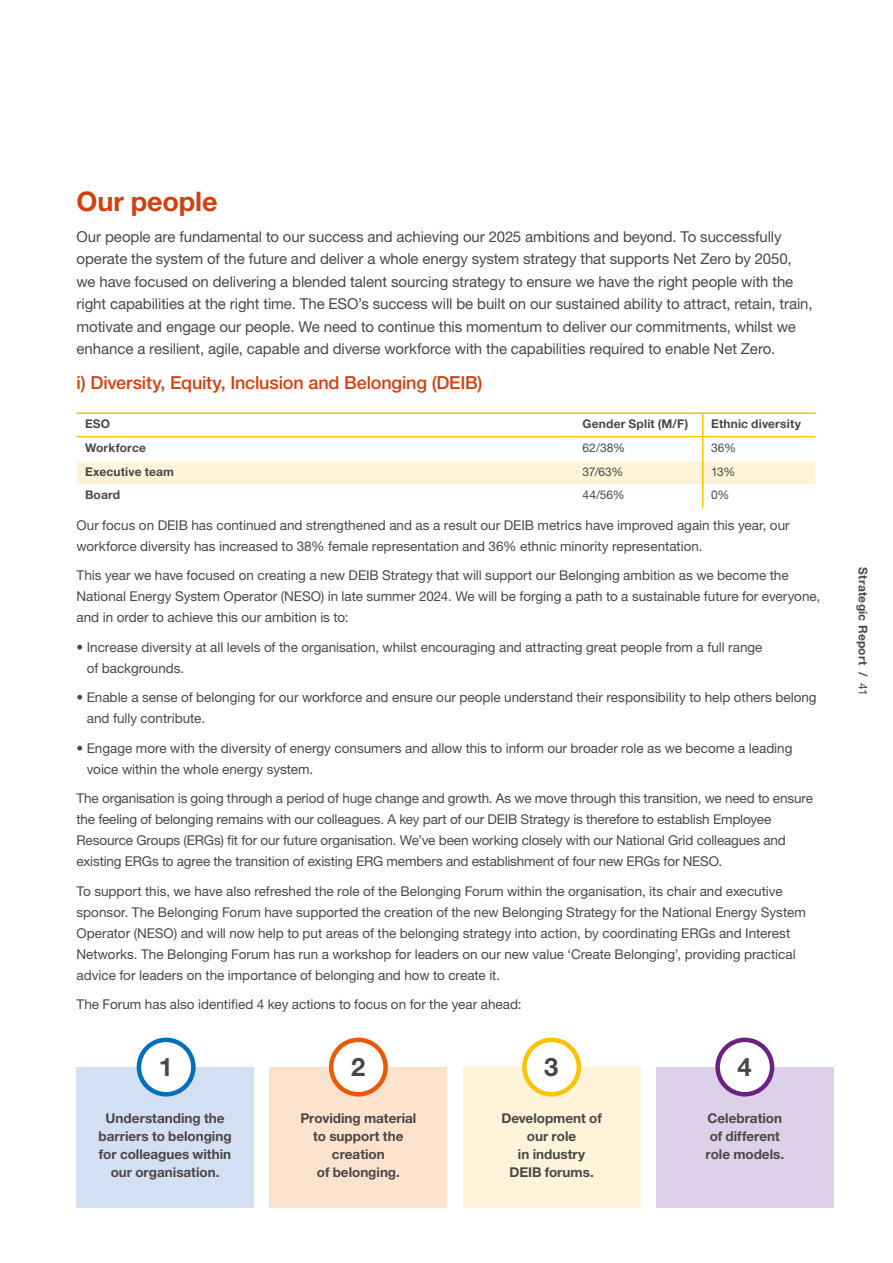
<style>
.page{position:relative;width:893px;height:1263px;background:#fff}
.page>*{position:absolute;margin:0;border:0;box-sizing:border-box;transform-origin:0 0}
.t1{font:700 27px "Helvetica Neue LT Pro";letter-spacing:-.005em;color:#d63f0c}
.t2{font:700 25.5px "Helvetica Neue LT Pro";color:#4b4747}
.t3{font:500 18px "Helvetica Neue LT Pro";letter-spacing:-.01em;color:#d63f0c}
.t4{font:15px/22.5px "Helvetica Neue LT Pro";letter-spacing:-.005em;color:#4b4747}
.t5{font:13.5px/21px "Helvetica Neue LT Pro";color:#4b4747}
.t6{font:700 13.5px/18px "Helvetica Neue LT Pro";color:#4b4747;text-align:center}
.t7{font:700 12px "Helvetica Neue LT Pro";letter-spacing:.015em;color:#4b4747}
.t8{font:12px "Helvetica Neue LT Pro";color:#4b4747}
.s1{font-weight:400}
</style>
<div class="page">
<div style="left:77px;top:1067px;width:177px;height:141px;background:#d3dff3"></div>
<div style="left:270px;top:1067px;width:177px;height:141px;background:#fde2ce"></div>
<div style="left:463px;top:1067px;width:177px;height:141px;background:#fff3d9"></div>
<div style="left:656px;top:1067px;width:177px;height:141px;background:#ddd1e9"></div>
<div style="left:139px;top:1040px;width:54px;height:54px;background:#fff;border-radius:50%"></div>
<div style="left:137px;top:1037px;width:59px;height:59px;border:4px solid #0070ba;border-radius:50%"></div>
<div style="left:331px;top:1040px;width:55px;height:54px;background:#fff;border-radius:50%"></div>
<div style="left:329px;top:1037px;width:59px;height:59px;border:4px solid #ea5a06;border-radius:50%"></div>
<div style="left:524px;top:1040px;width:55px;height:54px;background:#fff;border-radius:50%"></div>
<div style="left:522px;top:1037px;width:59px;height:59px;border:4px solid #fdc300;border-radius:50%"></div>
<div style="left:718px;top:1040px;width:54px;height:54px;background:#fff;border-radius:50%"></div>
<div style="left:715px;top:1037px;width:59px;height:59px;border:4px solid #6a2182;border-radius:50%"></div>
<hr style="left:77px;top:412px;width:497px;height:2px;background:#fdc300">
<hr style="left:574px;top:412px;width:129px;height:2px;background:#fdc300">
<hr style="left:703px;top:412px;width:112px;height:2px;background:#fdc300">
<svg style="left:77px;top:414px;width:738px;height:94px"></svg>
<h1 class="t1" style="left:77px;top:184px;width:143px">Our people</h1>
<p class="t4" style="left:77px;top:225px;width:737px">Our people are fundamental to our success and achieving our 2025 ambitions and beyond. To successfully operate the system of the future and deliver a whole energy system strategy that supports Net Zero by 2050, we have focused on delivering a blended talent sourcing strategy to ensure we have the right people with the right capabilities at the right time. The ESO’s success will be built on our sustained ability to attract, retain, train, motivate and engage our people. We need to continue this momentum to deliver our commitments, whilst we enhance a resilient, agile, capable and diverse workforce with the capabilities required to enable Net Zero.</p>
<h3 class="t3" style="left:77px;top:372px;width:407px">i) Diversity, Equity, Inclusion and Belonging (DEIB)</h3>
<p class="t7" style="left:85px;top:416px;width:27px">ESO</p>
<p class="t7" style="left:583px;top:416px;width:107px">Gender Split (M/F)</p>
<p class="t7" style="left:711px;top:416px;width:91px">Ethnic diversity</p>
<p class="t7" style="left:85px;top:441px;width:62px">Workforce</p>
<p class="t8" style="left:583px;top:441px;width:44px">62/38%</p>
<p class="t8" style="left:711px;top:441px;width:27px">36%</p>
<p class="t7" style="left:85px;top:464px;width:90px">Executive team</p>
<p class="t8" style="left:583px;top:464px;width:42px">37/63%</p>
<p class="t8" style="left:711px;top:464px;width:26px">13%</p>
<p class="t7" style="left:85px;top:488px;width:37px">Board</p>
<p class="t8" style="left:583px;top:488px;width:44px">44/56%</p>
<p class="t8" style="left:711px;top:488px;width:20px">0%</p>
<p class="t5" style="left:77px;top:514px;width:715px">Our focus on DEIB has continued and strengthened and as a result our DEIB metrics have improved again this year, our workforce diversity has increased to 38% female representation and 36% ethnic minority representation.</p>
<p class="t5" style="left:77px;top:565px;width:745px">This year we have focused on creating a new DEIB Strategy that will support our Belonging ambition as we become the<br>National Energy System Operator (NESO) in late summer 2024. We will be forging a path to a sustainable future for everyone, and in order to achieve this our ambition is to:</p>
<p class="t5" style="left:87px;top:636px;width:677px;text-indent:-10px">• Increase diversity at all levels of the organisation, whilst encouraging and attracting great people from a full range of backgrounds.</p>
<p class="t5" style="left:87px;top:687px;width:731px;text-indent:-10px">• Enable a sense of belonging for our workforce and ensure our people understand their responsibility to help others belong and fully contribute.</p>
<p class="t5" style="left:87px;top:737px;width:707px;text-indent:-10px">• Engage more with the diversity of energy consumers and allow this to inform our broader role as we become a leading voice within the whole energy system.</p>
<p class="t5" style="left:77px;top:788px;width:738px">The organisation is going through a period of huge change and growth. As we move through this transition, we need to ensure the feeling of belonging remains with our colleagues. A key part of our DEIB Strategy is therefore to establish Employee Resource Groups (ERGs) fit for our future organisation. We’ve been working closely with our National Grid colleagues and existing ERGs to agree the transition of existing ERG members and establishment of four new ERGs for NESO.</p>
<p class="t5" style="left:77px;top:880px;width:731px">To support this, we have also refreshed the role of the Belonging Forum within the organisation, its chair and executive sponsor. The Belonging Forum have supported the creation of the new Belonging Strategy for the National Energy System Operator (NESO) and will now help to put areas of the belonging strategy into action, by coordinating ERGs and Interest Networks. The Belonging Forum has run a workshop for leaders on our new value ‘Create Belonging’, providing practical advice for leaders on the importance of belonging and how to create it.</p>
<p class="t5" style="left:77px;top:994px;width:447px">The Forum has also identified 4 key actions to focus on for the year ahead:</p>
<h2 class="t2" style="left:159px;top:1051px;width:16px">1</h2>
<h2 class="t2" style="left:351px;top:1051px;width:16px">2</h2>
<h2 class="t2" style="left:544px;top:1051px;width:16px">3</h2>
<h2 class="t2" style="left:737px;top:1051px;width:16px">4</h2>
<p class="t6" style="left:99px;top:1109px;width:135px">Understanding the barriers to belonging for colleagues within our organisation.</p>
<p class="t6" style="left:300px;top:1109px;width:117px">Providing material to support the creation<br>of belonging.</p>
<p class="t6" style="left:501px;top:1109px;width:102px">Development of our role<br>in industry<br>DEIB forums.</p>
<p class="t6" style="left:705px;top:1109px;width:80px">Celebration of different role models.</p>
<p class="t7" style="left:871px;top:567px;width:130px;rotate:90deg">Strategic Report / <span class="s1">41</span></p>
</div>
